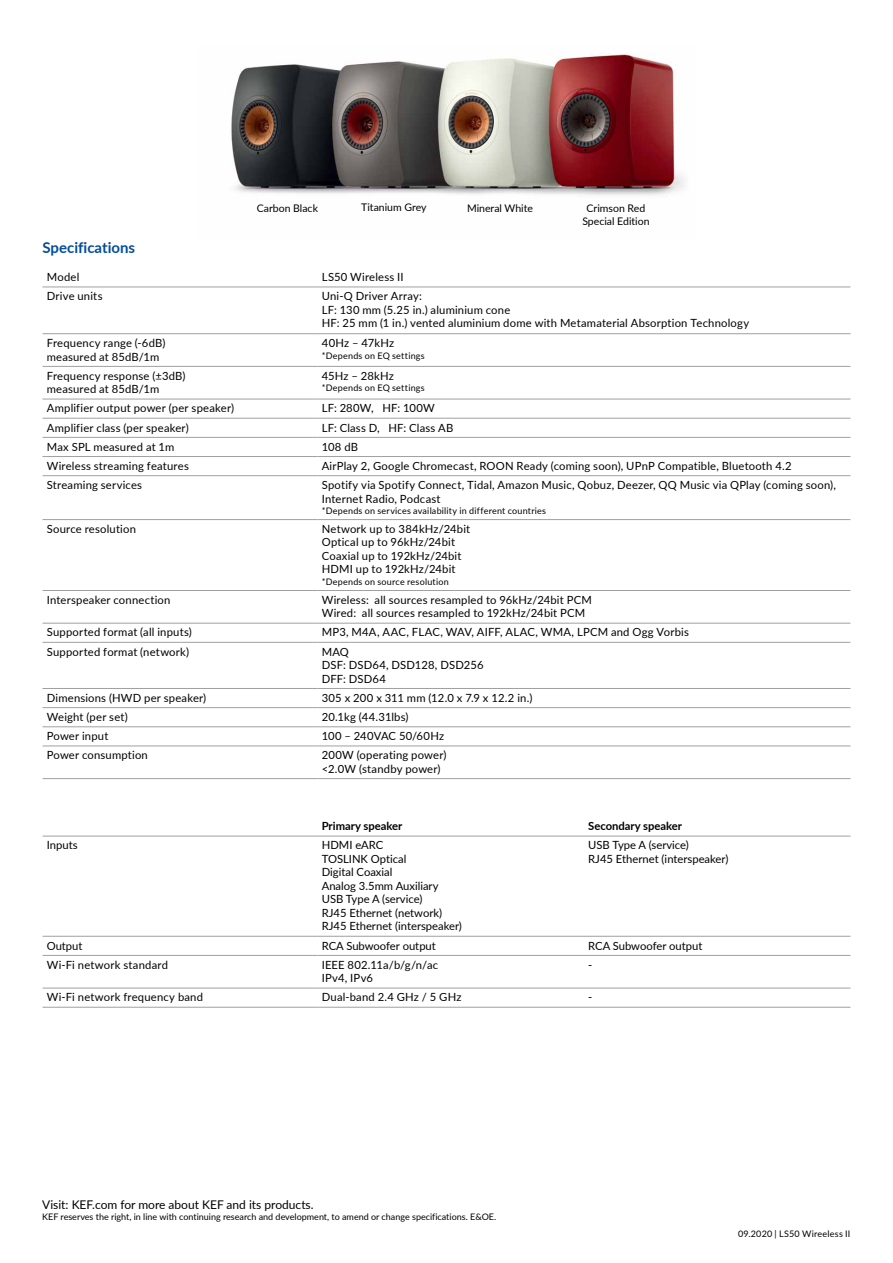
<style>
.page{position:relative;width:893px;height:1263px;background:#fff}
.page>*{position:absolute;margin:0;border:0;box-sizing:border-box;transform-origin:0 0}
.t1{font:700 15px "Lato";color:#004d9f}
.t2{font:12px "Lato";color:#000}
.t3{font:11.25px/13.5px "Lato";letter-spacing:.015em;color:#000}
.t4{font:700 11.25px "Lato";color:#000}
.t5{font:10.5px/12.6px "Lato";color:#000;text-align:center}
.t6{font:9px "Lato";letter-spacing:.02em;color:#000}
.t7{font:9px "Lato";color:#000}
</style>
<div class="page">
<img style="left:231px;top:54px;width:454px;height:141px">
<hr style="left:43px;top:287px;width:274px;height:1px;background:#9fa0a0">
<hr style="left:317px;top:287px;width:267px;height:1px;background:#9fa0a0">
<hr style="left:584px;top:287px;width:266px;height:1px;background:#9fa0a0">
<hr style="left:43px;top:333px;width:274px;height:1px;background:#9fa0a0">
<hr style="left:317px;top:333px;width:267px;height:1px;background:#9fa0a0">
<hr style="left:584px;top:333px;width:266px;height:1px;background:#9fa0a0">
<hr style="left:43px;top:366px;width:274px;height:1px;background:#9fa0a0">
<hr style="left:317px;top:366px;width:267px;height:1px;background:#9fa0a0">
<hr style="left:584px;top:366px;width:266px;height:1px;background:#9fa0a0">
<hr style="left:43px;top:399px;width:274px;height:1px;background:#9fa0a0">
<hr style="left:317px;top:399px;width:267px;height:1px;background:#9fa0a0">
<hr style="left:584px;top:399px;width:266px;height:1px;background:#9fa0a0">
<hr style="left:43px;top:418px;width:274px;height:1px;background:#9fa0a0">
<hr style="left:317px;top:418px;width:267px;height:1px;background:#9fa0a0">
<hr style="left:584px;top:418px;width:266px;height:1px;background:#9fa0a0">
<hr style="left:43px;top:437px;width:274px;height:1px;background:#9fa0a0">
<hr style="left:317px;top:437px;width:267px;height:1px;background:#9fa0a0">
<hr style="left:584px;top:437px;width:266px;height:1px;background:#9fa0a0">
<hr style="left:43px;top:456px;width:274px;height:1px;background:#9fa0a0">
<hr style="left:317px;top:456px;width:267px;height:1px;background:#9fa0a0">
<hr style="left:584px;top:456px;width:266px;height:1px;background:#9fa0a0">
<hr style="left:43px;top:475px;width:274px;height:1px;background:#9fa0a0">
<hr style="left:317px;top:475px;width:267px;height:1px;background:#9fa0a0">
<hr style="left:584px;top:475px;width:266px;height:1px;background:#9fa0a0">
<hr style="left:43px;top:519px;width:274px;height:1px;background:#9fa0a0">
<hr style="left:317px;top:519px;width:267px;height:1px;background:#9fa0a0">
<hr style="left:584px;top:519px;width:266px;height:1px;background:#9fa0a0">
<hr style="left:43px;top:590px;width:274px;height:1px;background:#9fa0a0">
<hr style="left:317px;top:590px;width:267px;height:1px;background:#9fa0a0">
<hr style="left:584px;top:590px;width:266px;height:1px;background:#9fa0a0">
<hr style="left:43px;top:623px;width:274px;height:1px;background:#9fa0a0">
<hr style="left:317px;top:623px;width:267px;height:1px;background:#9fa0a0">
<hr style="left:584px;top:623px;width:266px;height:1px;background:#9fa0a0">
<hr style="left:43px;top:642px;width:274px;height:1px;background:#9fa0a0">
<hr style="left:317px;top:642px;width:267px;height:1px;background:#9fa0a0">
<hr style="left:584px;top:642px;width:266px;height:1px;background:#9fa0a0">
<hr style="left:43px;top:688px;width:274px;height:1px;background:#9fa0a0">
<hr style="left:317px;top:688px;width:267px;height:1px;background:#9fa0a0">
<hr style="left:584px;top:688px;width:266px;height:1px;background:#9fa0a0">
<hr style="left:43px;top:707px;width:274px;height:1px;background:#9fa0a0">
<hr style="left:317px;top:707px;width:267px;height:1px;background:#9fa0a0">
<hr style="left:584px;top:707px;width:266px;height:1px;background:#9fa0a0">
<hr style="left:43px;top:726px;width:274px;height:1px;background:#9fa0a0">
<hr style="left:317px;top:726px;width:267px;height:1px;background:#9fa0a0">
<hr style="left:584px;top:726px;width:266px;height:1px;background:#9fa0a0">
<hr style="left:43px;top:746px;width:274px;height:1px;background:#9fa0a0">
<hr style="left:317px;top:746px;width:267px;height:1px;background:#9fa0a0">
<hr style="left:584px;top:746px;width:266px;height:1px;background:#9fa0a0">
<hr style="left:43px;top:778px;width:274px;height:1px;background:#9fa0a0">
<hr style="left:317px;top:778px;width:267px;height:1px;background:#9fa0a0">
<hr style="left:584px;top:778px;width:266px;height:1px;background:#9fa0a0">
<hr style="left:43px;top:836px;width:274px;height:1px;background:#9fa0a0">
<hr style="left:317px;top:836px;width:267px;height:1px;background:#9fa0a0">
<hr style="left:584px;top:836px;width:266px;height:1px;background:#9fa0a0">
<hr style="left:43px;top:936px;width:274px;height:1px;background:#9fa0a0">
<hr style="left:317px;top:936px;width:267px;height:1px;background:#9fa0a0">
<hr style="left:584px;top:936px;width:266px;height:1px;background:#9fa0a0">
<hr style="left:43px;top:955px;width:274px;height:1px;background:#9fa0a0">
<hr style="left:317px;top:955px;width:267px;height:1px;background:#9fa0a0">
<hr style="left:584px;top:955px;width:266px;height:1px;background:#9fa0a0">
<hr style="left:43px;top:988px;width:274px;height:1px;background:#9fa0a0">
<hr style="left:317px;top:988px;width:267px;height:1px;background:#9fa0a0">
<hr style="left:584px;top:988px;width:266px;height:1px;background:#9fa0a0">
<hr style="left:43px;top:1007px;width:274px;height:1px;background:#9fa0a0">
<hr style="left:317px;top:1007px;width:267px;height:1px;background:#9fa0a0">
<hr style="left:584px;top:1007px;width:266px;height:1px;background:#9fa0a0">
<p class="t5" style="left:257px;top:202px;width:63px">Carbon Black</p>
<p class="t5" style="left:361px;top:200px;width:67px">Titanium Grey</p>
<p class="t5" style="left:467px;top:202px;width:68px">Mineral White</p>
<p class="t5" style="left:582px;top:202px;width:69px">Crimson Red<br>Special Edition</p>
<h1 class="t1" style="left:43px;top:236px;width:94px">Specifications</h1>
<p class="t3" style="left:47px;top:270px;width:34px">Model</p>
<p class="t3" style="left:322px;top:270px;width:83px">LS50 Wireless II</p>
<p class="t3" style="left:47px;top:289px;width:57px">Drive units</p>
<p class="t3" style="left:322px;top:289px;width:429px">Uni-Q Driver Array:<br>LF: 130 mm (5.25 in.) aluminium cone<br>HF: 25 mm (1 in.) vented aluminium dome with Metamaterial Absorption Technology</p>
<p class="t3" style="left:47px;top:336px;width:120px">Frequency range (-6dB) measured at 85dB/1m</p>
<p class="t3" style="left:322px;top:336px;width:74px">40Hz – 47kHz</p>
<p class="t6" style="left:322px;top:349px;width:105px">*Depends on EQ settings</p>
<p class="t3" style="left:47px;top:368px;width:140px">Frequency response (±3dB) measured at 85dB/1m</p>
<p class="t3" style="left:322px;top:368px;width:74px">45Hz – 28kHz</p>
<p class="t6" style="left:322px;top:382px;width:105px">*Depends on EQ settings</p>
<p class="t3" style="left:47px;top:401px;width:189px">Amplifier output power (per speaker)</p>
<p class="t3" style="left:322px;top:401px;width:115px">LF: 280W, HF: 100W</p>
<p class="t3" style="left:47px;top:420px;width:143px">Amplifier class (per speaker)</p>
<p class="t3" style="left:322px;top:420px;width:133px">LF: Class D, HF: Class AB</p>
<p class="t3" style="left:47px;top:439px;width:129px">Max SPL measured at 1m</p>
<p class="t3" style="left:322px;top:439px;width:38px">108 dB</p>
<p class="t3" style="left:47px;top:458px;width:144px">Wireless streaming features</p>
<p class="t3" style="left:322px;top:458px;width:471px">AirPlay 2, Google Chromecast, ROON Ready (coming soon), UPnP Compatible, Bluetooth 4.2</p>
<p class="t3" style="left:47px;top:478px;width:97px">Streaming services</p>
<p class="t3" style="left:322px;top:478px;width:516px">Spotify via Spotify Connect, Tidal, Amazon Music, Qobuz, Deezer, QQ Music via QPlay (coming soon),<br>Internet Radio, Podcast</p>
<p class="t6" style="left:322px;top:504px;width:226px">*Depends on services availability in different countries</p>
<p class="t3" style="left:47px;top:522px;width:91px">Source resolution</p>
<p class="t3" style="left:322px;top:522px;width:150px">Network up to 384kHz/24bit<br>Optical up to 96kHz/24bit<br>Coaxial up to 192kHz/24bit<br>HDMI up to 192kHz/24bit</p>
<p class="t6" style="left:322px;top:575px;width:128px">*Depends on source resolution</p>
<p class="t3" style="left:47px;top:592px;width:125px">Interspeaker connection</p>
<p class="t3" style="left:322px;top:592px;width:272px">Wireless: all sources resampled to 96kHz/24bit PCM<br>Wired: all sources resampled to 192kHz/24bit PCM</p>
<p class="t3" style="left:47px;top:625px;width:147px">Supported format (all inputs)</p>
<p class="t3" style="left:322px;top:625px;width:369px">MP3, M4A, AAC, FLAC, WAV, AIFF, ALAC, WMA, LPCM and Ogg Vorbis</p>
<p class="t3" style="left:47px;top:644px;width:144px">Supported format (network)</p>
<p class="t3" style="left:322px;top:644px;width:163px">MAQ<br>DSF: DSD64, DSD128, DSD256<br>DFF: DSD64</p>
<p class="t3" style="left:47px;top:690px;width:161px">Dimensions (HWD per speaker)</p>
<p class="t3" style="left:322px;top:690px;width:212px">305 x 200 x 311 mm (12.0 x 7.9 x 12.2 in.)</p>
<p class="t3" style="left:47px;top:710px;width:82px">Weight (per set)</p>
<p class="t3" style="left:322px;top:710px;width:88px">20.1kg (44.31lbs)</p>
<p class="t3" style="left:47px;top:729px;width:63px">Power input</p>
<p class="t3" style="left:322px;top:729px;width:124px">100 – 240VAC 50/60Hz</p>
<p class="t3" style="left:47px;top:748px;width:103px">Power consumption</p>
<p class="t3" style="left:322px;top:748px;width:126px">200W (operating power) &lt;2.0W (standby power)</p>
<p class="t4" style="left:322px;top:818px;width:82px">Primary speaker</p>
<p class="t4" style="left:588px;top:818px;width:95px">Secondary speaker</p>
<p class="t3" style="left:47px;top:838px;width:32px">Inputs</p>
<p class="t3" style="left:322px;top:838px;width:142px">HDMI eARC<br>TOSLINK Optical<br>Digital Coaxial<br>Analog 3.5mm Auxiliary<br>USB Type A (service)<br>RJ45 Ethernet (network)<br>RJ45 Ethernet (interspeaker)</p>
<p class="t3" style="left:588px;top:838px;width:142px">USB Type A (service)<br>RJ45 Ethernet (interspeaker)</p>
<p class="t3" style="left:47px;top:938px;width:37px">Output</p>
<p class="t3" style="left:322px;top:938px;width:116px">RCA Subwoofer output</p>
<p class="t3" style="left:588px;top:938px;width:116px">RCA Subwoofer output</p>
<p class="t3" style="left:47px;top:957px;width:123px">Wi-Fi network standard</p>
<p class="t3" style="left:322px;top:957px;width:118px">IEEE 802.11a/b/g/n/ac<br>IPv4, IPv6</p>
<p class="t3" style="left:588px;top:957px;width:6px">-</p>
<p class="t3" style="left:47px;top:990px;width:158px">Wi-Fi network frequency band</p>
<p class="t3" style="left:322px;top:990px;width:141px">Dual-band 2.4 GHz / 5 GHz</p>
<p class="t3" style="left:588px;top:990px;width:6px">-</p>
<p class="t2" style="left:42px;top:1196px;width:273px">Visit: KEF.com for more about KEF and its products.</p>
<p class="t7" style="left:42px;top:1211px;width:455px">KEF reserves the right, in line with continuing research and development, to amend or change specifications. E&amp;OE.</p>
<p class="t6" style="left:738px;top:1227px;width:114px">09.2020 | LS50 Wireeless II</p>
</div>
